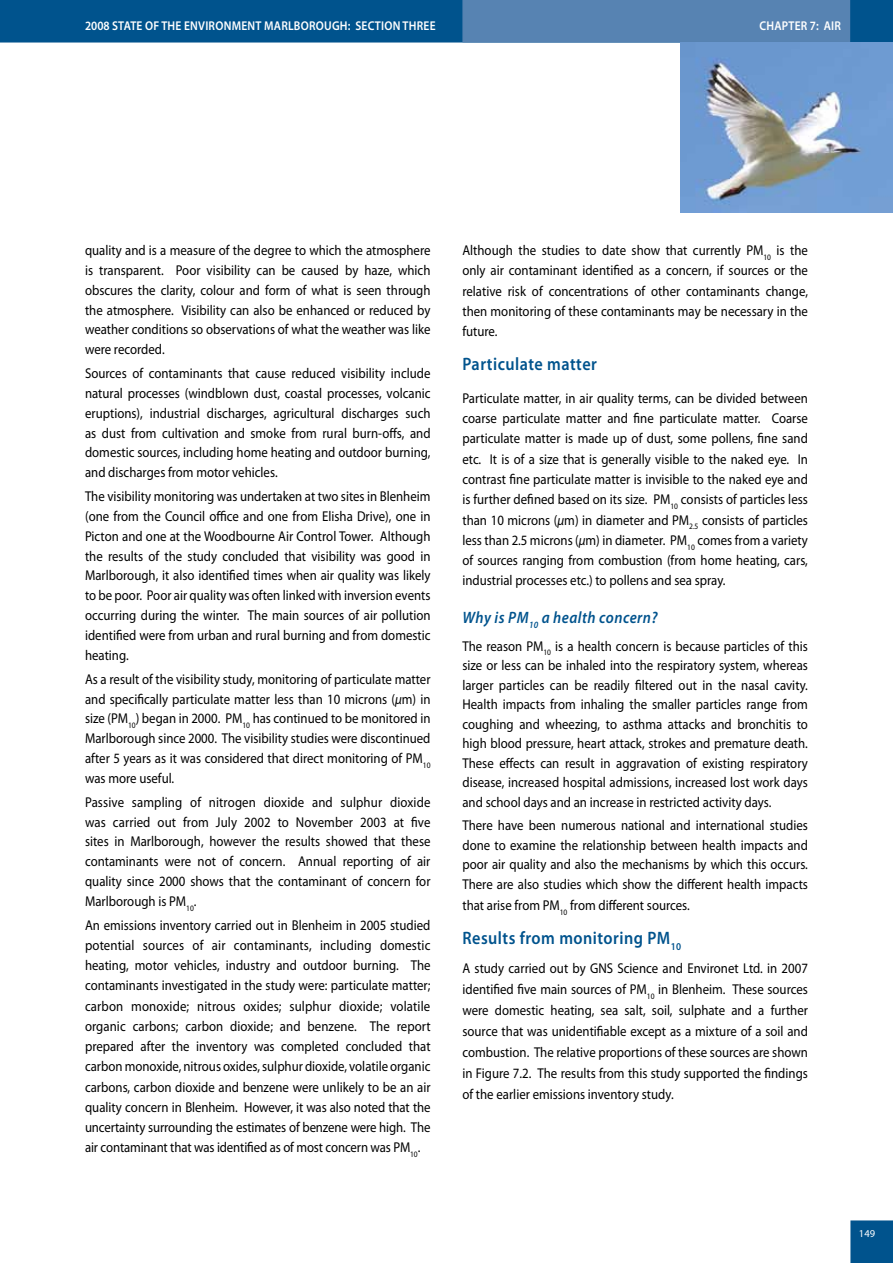
<style>
.page{position:relative;width:893px;height:1263px;background:#fff}
.page>*{position:absolute;margin:0;border:0;box-sizing:border-box;transform-origin:0 0}
.t1{font:600 18px "Myriad Pro";letter-spacing:.03em;color:#00538d;scale:.9 1}
.t2{font:italic 600 16.5px "Myriad Pro";letter-spacing:.03em;color:#00538d;scale:.9 1}
.t3{font:14.25px/19.8px "Myriad Pro";color:#000;text-align:justify;scale:.9 1}
.t4{font:600 12.75px "Myriad Pro";letter-spacing:.02em;color:#fff;scale:.9 1}
.t5{font:10.5px "Myriad Pro";color:#fff}
.s1{font-style:italic}
</style>
<div class="page">
<div style="left:850px;top:1220px;width:43px;height:43px;background:#00538d"></div>
<svg style="left:0;top:0;width:893px;height:43px;background:#27699d"></svg>
<img style="left:680px;top:43px;width:213px;height:170px">
<p class="t4" style="left:85px;top:18px;width:391px">2008 STATE OF THE ENVIRONMENT MARLBOROUGH: SECTION THREE</p>
<p class="t4" style="left:759px;top:18px;width:92px">CHAPTER 7: AIR</p>
<p class="t4" style="left:112px;top:18px;width:263px">MARLBOROUGH STATE OF THE ENVIR NMENT</p>
<p class="t3" style="left:85px;top:240px;width:385px">quality and is a measure of the degree to which the atmosphere is transparent. Poor visibility can be caused by haze, which obscures the clarity, colour and form of what is seen through the atmosphere. Visibility can also be enhanced or reduced by weather conditions so observations of what the weather was like were recorded.</p>
<p class="t3" style="left:85px;top:363px;width:385px">Sources of contaminants that cause reduced visibility include natural processes (windblown dust, coastal processes, volcanic eruptions), industrial discharges, agricultural discharges such as dust from cultivation and smoke from rural burn-offs, and domestic sources, including home heating and outdoor burning, and discharges from motor vehicles.</p>
<p class="t3" style="left:85px;top:486px;width:385px">The visibility monitoring was undertaken at two sites in Blenheim (one from the Council office and one from Elisha Drive), one in Picton and one at the Woodbourne Air Control Tower. Although the results of the study concluded that visibility was good in Marlborough, it also identified times when air quality was likely to be poor. Poor air quality was often linked with inversion events occurring during the winter. The main sources of air pollution identified were from urban and rural burning and from domestic heating.</p>
<p class="t3" style="left:85px;top:669px;width:385px">As a result of the visibility study, monitoring of particulate matter and specifically particulate matter less than 10 microns (<span class="s1">μ</span>m) in size (PM<sub>10</sub>) began in 2000. PM<sub>10</sub> has continued to be monitored in Marlborough since 2000. The visibility studies were discontinued after 5 years as it was considered that direct monitoring of PM<sub>10 </sub>was more useful.</p>
<p class="t3" style="left:85px;top:792px;width:385px">Passive sampling of nitrogen dioxide and sulphur dioxide was carried out from July 2002 to November 2003 at five sites in Marlborough, however the results showed that these contaminants were not of concern. Annual reporting of air quality since 2000 shows that the contaminant of concern for Marlborough is PM<sub>10</sub>.</p>
<p class="t3" style="left:85px;top:915px;width:386px;line-height:20.2px">An emissions inventory carried out in Blenheim in 2005 studied potential sources of air contaminants, including domestic heating, motor vehicles, industry and outdoor burning. The contaminants investigated in the study were: particulate matter; carbon monoxide; nitrous oxides; sulphur dioxide; volatile organic carbons; carbon dioxide; and benzene. The report prepared after the inventory was completed concluded that carbon monoxide, nitrous oxides, sulphur dioxide, volatile organic carbons, carbon dioxide and benzene were unlikely to be an air quality concern in Blenheim. However, it was also noted that the uncertainty surrounding the estimates of benzene were high. The air contaminant that was identified as of most concern was PM<sub>10</sub>.</p>
<p class="t3" style="left:462px;top:240px;width:385px;line-height:20.2px">Although the studies to date show that currently PM<sub>10</sub> is the only air contaminant identified as a concern, if sources or the relative risk of concentrations of other contaminants change, then monitoring of these contaminants may be necessary in the future.</p>
<p class="t1" style="left:462px;top:352px;width:151px">PARTICULATE MATTER</p>
<p class="t3" style="left:462px;top:388px;width:385px;line-height:20.2px">Particulate matter, in air quality terms, can be divided between coarse particulate matter and fine particulate matter. Coarse particulate matter is made up of dust, some pollens, fine sand etc. It is of a size that is generally visible to the naked eye. In contrast fine particulate matter is invisible to the naked eye and is further defined based on its size. PM<sub>10</sub> consists of particles less than 10 microns (<span class="s1">μ</span>m) in diameter and PM<sub>2.5</sub> consists of particles less than 2.5 microns (<span class="s1">μ</span>m) in diameter. PM<sub>10</sub> comes from a variety of sources ranging from combustion (from home heating, cars, industrial processes etc.) to pollens and sea spray.</p>
<p class="t2" style="left:462px;top:606px;width:218px">Why is PM<sub>10</sub> a health concern?</p>
<p class="t3" style="left:462px;top:636px;width:385px">The reason PM<sub>10</sub> is a health concern is because particles of this size or less can be inhaled into the respiratory system, whereas larger particles can be readily filtered out in the nasal cavity.<br>Health impacts from inhaling the smaller particles range from coughing and wheezing, to asthma attacks and bronchitis to high blood pressure, heart attack, strokes and premature death.<br>These effects can result in aggravation of existing respiratory disease, increased hospital admissions, increased lost work days and school days and an increase in restricted activity days.</p>
<p class="t3" style="left:462px;top:815px;width:385px">There have been numerous national and international studies done to examine the relationship between health impacts and poor air quality and also the mechanisms by which this occurs.<br>There are also studies which show the different health impacts</p>
<p class="t3" style="left:462px;top:895px;width:254px">that arise from PM<sub>10</sub> from different sources.</p>
<p class="t1" style="left:462px;top:926px;width:244px">RESULTS FROM MONITORING PM<sub>10</sub></p>
<p class="t3" style="left:462px;top:958px;width:385px;line-height:21px">A study carried out by GNS Science and Environet Ltd. in 2007 identified five main sources of PM<sub>10</sub> in Blenheim. These sources were domestic heating, sea salt, soil, sulphate and a further source that was unidentifiable except as a mixture of a soil and combustion. The relative proportions of these sources are shown in Figure 7.2. The results from this study supported the findings of the earlier emissions inventory study.</p>
<p class="t5" style="left:859px;top:1227px;width:18px">149</p>
</div>
